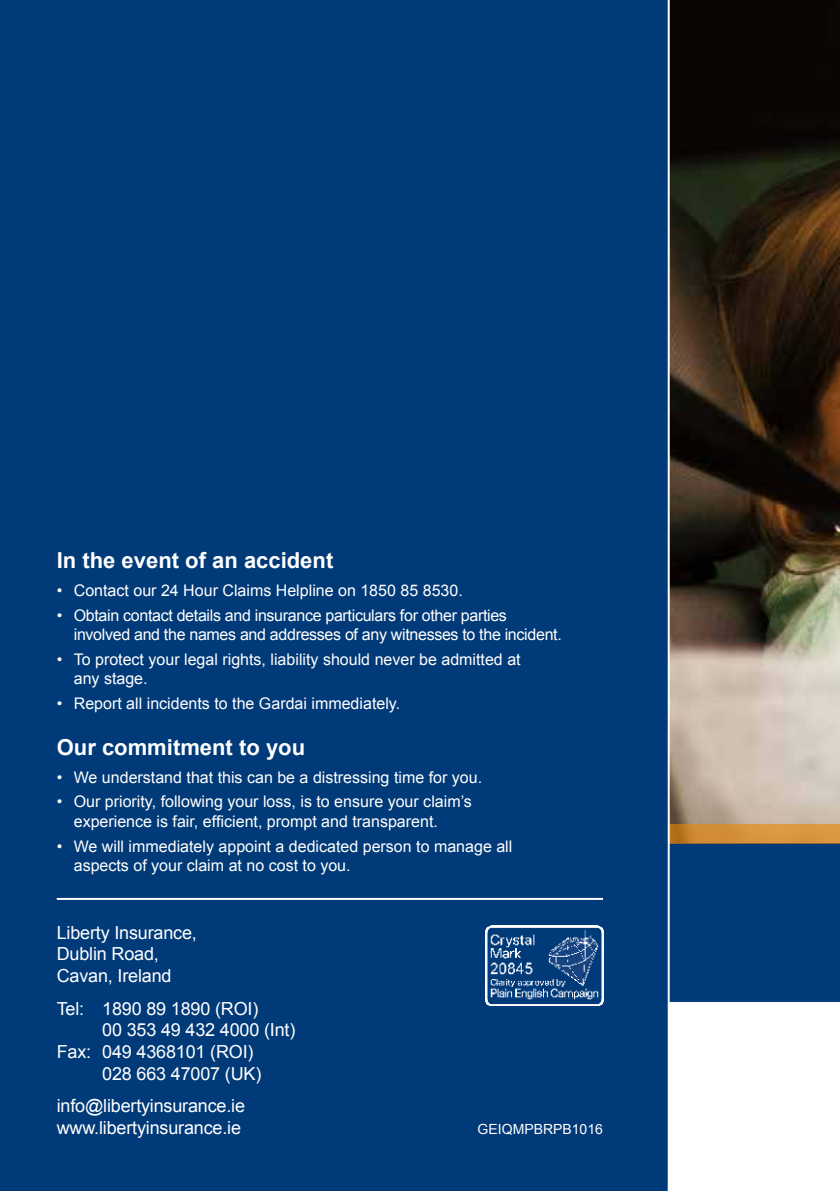
<style>
.page{position:relative;width:840px;height:1191px;background:#fff}
.page>*{position:absolute;margin:0;border:0;box-sizing:border-box;transform-origin:0 0}
.t1{font:700 22px "Arial";color:#fff}
.t2{font:18px/21.6px "Arial";letter-spacing:-.01em;color:#fff}
.t3{font:16px/19.2px "Arial";color:#fff}
.t4{font:16px/19.2px "Arial";letter-spacing:-.02em;color:#fff}
.t5{font:14px "Arial";color:#fff}
</style>
<div class="page">
<img style="left:669px;top:0;width:170px;height:823px">
<div style="left:660px;top:843px;width:179px;height:159px;background:#003a78"></div>
<svg style="left:669px;top:823px;width:170px;height:20px;background:#d1913d"></svg>
<div style="left:0;top:0;width:669px;height:1191px;background:#003a78"></div>
<img style="left:485px;top:925px;width:117px;height:80px">
<hr style="left:57px;top:898px;width:545px;height:2px;background:#fff">
<h1 class="t1" style="left:57px;top:546px;width:278px">In the event of an accident</h1>
<p class="t3" style="left:57px;top:581px;width:407px">• Contact our 24 Hour Claims Helpline on 1850 85 8530.</p>
<p class="t4" style="left:74px;top:605px;width:489px;text-indent:-17px">• Obtain contact details and insurance particulars for other parties involved and the names and addresses of any witnesses to the incident.</p>
<p class="t3" style="left:74px;top:650px;width:448px;text-indent:-17px">• To protect your legal rights, liability should never be admitted at any stage.</p>
<p class="t3" style="left:57px;top:694px;width:345px">• Report all incidents to the Gardai immediately.</p>
<h1 class="t1" style="left:57px;top:732px;width:250px">Our commitment to you</h1>
<p class="t3" style="left:57px;top:767px;width:426px">• We understand that this can be a distressing time for you.</p>
<p class="t3" style="left:74px;top:792px;width:399px;text-indent:-17px">• Our priority, following your loss, is to ensure your claim’s experience is fair, efficient, prompt and transparent.</p>
<p class="t3" style="left:74px;top:836px;width:440px;text-indent:-17px">• We will immediately appoint a dedicated person to manage all aspects of your claim at no cost to you.</p>
<p class="t2" style="left:57px;top:921px;width:142px">Liberty Insurance,<br>Dublin Road,<br>Cavan, Ireland</p>
<p class="t2" style="left:57px;top:997px;width:203px">Tel: 1890 89 1890 (ROI)</p>
<p class="t2" style="left:102px;top:1019px;width:194px">00 353 49 432 4000 (Int)</p>
<p class="t2" style="left:57px;top:1041px;width:198px">Fax: 049 4368101 (ROI)</p>
<p class="t2" style="left:102px;top:1062px;width:161px">028 663 47007 (UK)</p>
<p class="t2" style="left:57px;top:1095px;width:190px">info@libertyinsurance.ie www.libertyinsurance.ie</p>
<p class="t5" style="left:477px;top:1120px;width:127px">GEIQMPBRPB1016</p>
</div>
